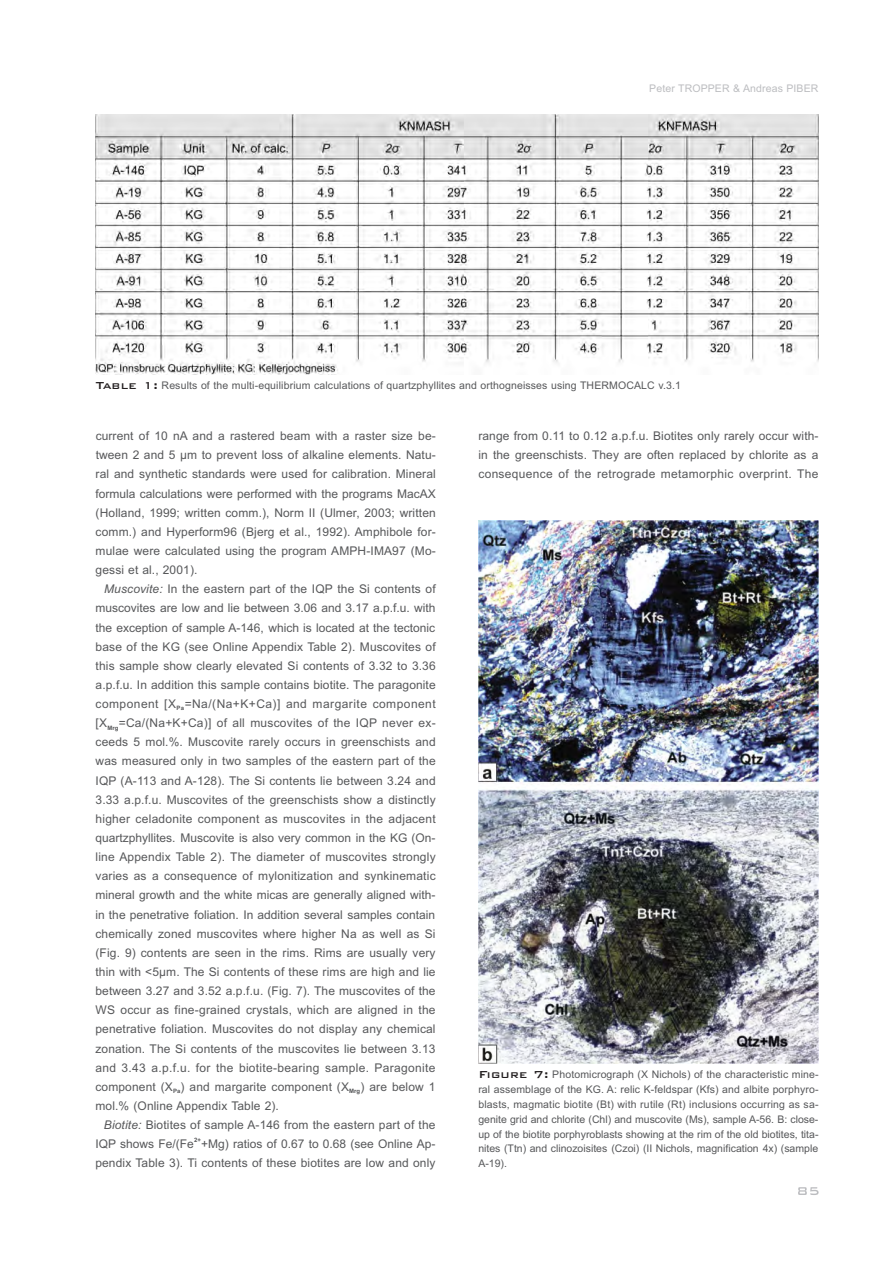
<style>
.page{position:relative;width:893px;height:1263px;background:#fff}
.page>*{position:absolute;margin:0;border:0;box-sizing:border-box;transform-origin:0 0}
.t1{font:12px/19.2px "Arial";letter-spacing:.01em;color:#57585a;text-align:justify}
.t2{font:10.5px/14.9px "Arial";letter-spacing:.015em;color:#57585a;text-align:justify}
.t3{font:10.5px "Arial";letter-spacing:.01em;color:#bcbdc0}
.t4{font:700 6px "Arial";letter-spacing:.015em;color:#57585a}
.s1{font-family:"Bank Gothic BT";font-weight:500;font-size:13.5px;color:#231f20}
.s2{font-style:italic}
</style>
<div class="page">
<svg style="left:798px;top:1187px;width:21px;height:8px"></svg>
<img style="left:95px;top:114px;width:724px;height:260px">
<img style="left:478px;top:521px;width:341px;height:542px">
<p class="t3" style="left:649px;top:84px;width:171px">Peter TROPPER &amp; Andreas PIBER</p>
<p class="t2" style="left:96px;top:378px;width:587px"><span class="s1">Table 1:</span> Results of the multi-equilibrium calculations of quartzphyllites and orthogneisses using THERMOCALC v.3.1</p>
<p class="t1" style="left:96px;top:427px;width:342px">current of 10 nA and a rastered beam with a raster size be&shy;tween 2 and 5 µm to prevent loss of alkaline elements. Natu&shy;ral and synthetic standards were used for calibration. Mineral formula calculations were performed with the programs MacAX (Holland, 1999; written comm.), Norm II (Ulmer, 2003; written comm.) and Hyperform96 (Bjerg et al., 1992). Amphibole for&shy;mulae were calculated using the program AMPH-IMA97 (Mo&shy;gessi et al., 2001).</p>
<p class="t1" style="left:96px;top:580px;width:342px;text-indent:9px"><span class="s2">Muscovite:</span> In the eastern part of the IQP the Si contents of muscovites are low and lie between 3.06 and 3.17 a.p.f.u. with the exception of sample A-146, which is located at the tectonic base of the KG (see Online Appendix Table 2). Muscovites of this sample show clearly elevated Si contents of 3.32 to 3.36 a.p.f.u. In addition this sample contains biotite. The paragonite component [X =Na/(Na+K+Ca)] and margarite component</p>
<p class="t4" style="left:177px;top:706px;width:9px">Pa</p>
<p class="t1" style="left:96px;top:714px;width:342px">[X =Ca/(Na+K+Ca)] of all muscovites of the IQP never ex-</p>
<p class="t4" style="left:107px;top:725px;width:13px">Mrg</p>
<p class="t1" style="left:95px;top:734px;width:342px">ceeds 5 mol.%. Muscovite rarely occurs in greenschists and was measured only in two samples of the eastern part of the IQP (A-113 and A-128). The Si contents lie between 3.24 and 3.33 a.p.f.u. Muscovites of the greenschists show a distinctly higher celadonite component as muscovites in the adjacent quartzphyllites. Muscovite is also very common in the KG (On&shy;line Appendix Table 2). The diameter of muscovites strongly varies as a consequence of mylonitization and synkinematic mineral growth and the white micas are generally aligned with&shy;in the penetrative foliation. In addition several samples contain chemically zoned muscovites where higher Na as well as Si (Fig. 9) contents are seen in the rims. Rims are usually very thin with &lt;5µm. The Si contents of these rims are high and lie between 3.27 and 3.52 a.p.f.u. (Fig. 7). The muscovites of the WS occur as fine-grained crystals, which are aligned in the penetrative foliation. Muscovites do not display any chemical zonation. The Si contents of the muscovites lie between 3.13 and 3.43 a.p.f.u. for the biotite-bearing sample. Paragonite component (X ) and margarite component (X ) are below 1</p>
<p class="t4" style="left:173px;top:1089px;width:9px">Pa</p>
<p class="t4" style="left:349px;top:1089px;width:12px">Mrg</p>
<p class="t1" style="left:104px;top:1097px;width:333px;text-indent:-8px">mol.% (Online Appendix Table 2).<br><span class="s2">Biotite:</span> Biotites of sample A-146 from the eastern part of the</p>
<p class="t4" style="left:194px;top:1138px;width:8px">2+</p>
<p class="t1" style="left:95px;top:1135px;width:342px">IQP shows Fe/(Fe +Mg) ratios of 0.67 to 0.68 (see Online Ap&shy;pendix Table 3). Ti contents of these biotites are low and only</p>
<p class="t1" style="left:478px;top:427px;width:342px">range from 0.11 to 0.12 a.p.f.u. Biotites only rarely occur with&shy;in the greenschists. They are often replaced by chlorite as a consequence of the retrograde metamorphic overprint. The</p>
<p class="t2" style="left:478px;top:1068px;width:342px"><span class="s1">Figure 7:</span> Photomicrograph (X Nichols) of the characteristic mine&shy;ral assemblage of the KG. A: relic K-feldspar (Kfs) and albite porphyro&shy;blasts, magmatic biotite (Bt) with rutile (Rt) inclusions occurring as sa&shy;genite grid and chlorite (Chl) and muscovite (Ms), sample A-56. B: close&shy;up of the biotite porphyroblasts showing at the rim of the old biotites, tita&shy;nites (Ttn) and clinozoisites (Czoi) (II Nichols, magnification 4x) (sample A-19).</p>
</div>
